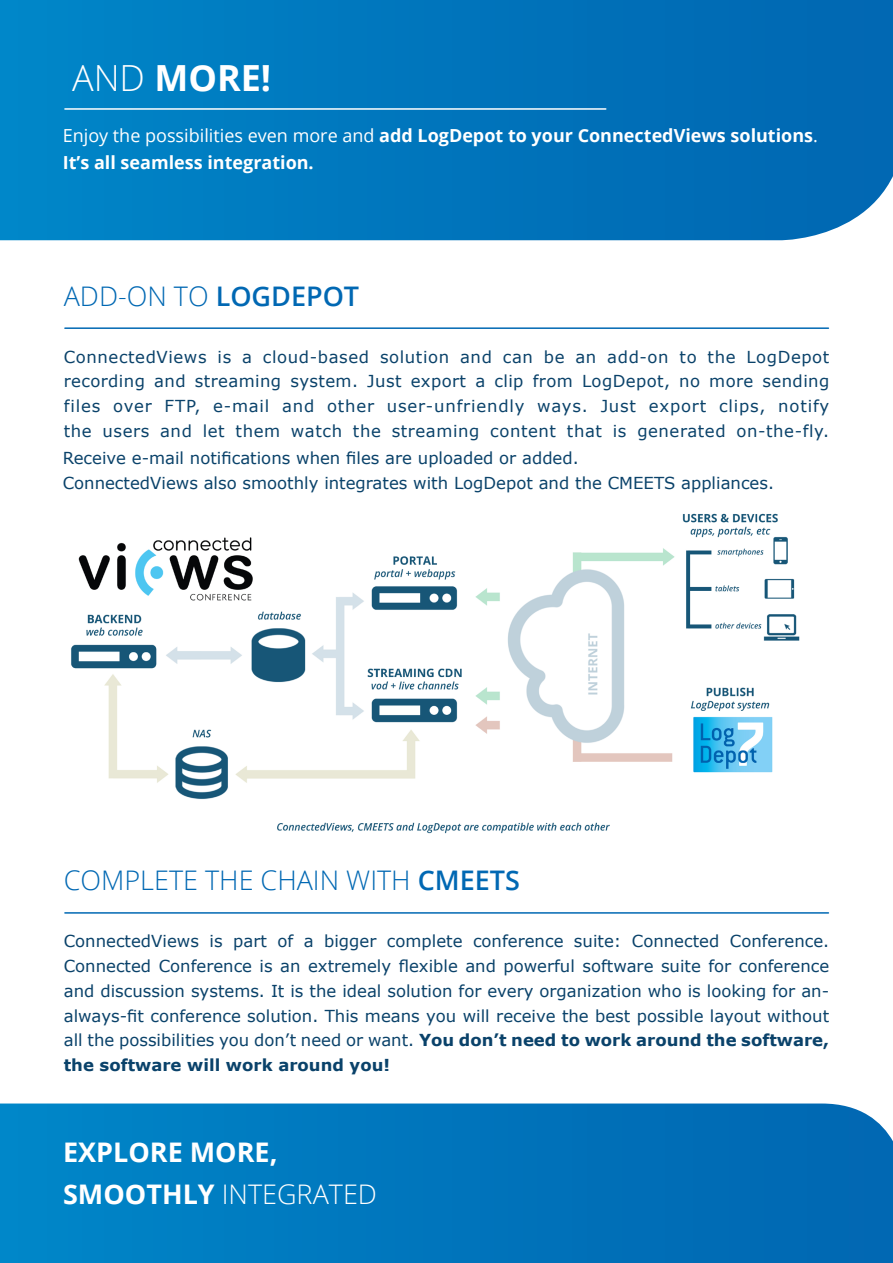
<style>
.page{position:relative;width:893px;height:1263px;background:#fff}
.page>*{position:absolute;margin:0;border:0;box-sizing:border-box;transform-origin:0 0}
.t1{font:700 36px "Open Sans";color:#fff}
.t2{font:300 27px "Open Sans";color:#0168b3}
.t3{font:700 27px/42px "Open Sans";color:#fff}
.t4{font:700 18px/27px "Open Sans";color:#fff}
.t5{font:16.5px/24.8px "Verdana";color:#0a426a;text-align:justify}
.s1{font-weight:300}
.s2{font-weight:400}
.s3{font-weight:600}
.s4{font-weight:700}
</style>
<div class="page">
<svg style="left:0;top:0;width:893px;height:240px;background:#0276bc"></svg>
<img style="left:71px;top:513px;width:729px;height:321px">
<hr style="left:65px;top:108px;width:541px;height:2px;background:#fff">
<svg style="left:0;top:1103px;width:893px;height:160px;background:#0276bc"></svg>
<hr style="left:65px;top:327px;width:763px;height:2px;background:#0168b3">
<hr style="left:65px;top:912px;width:763px;height:2px;background:#0168b3">
<p class="t1" style="left:72px;top:53px;width:201px"><span class="s1">AND</span> MORE!</p>
<p class="t4" style="left:63px;top:122px;width:757px"><span class="s2">Enjoy the possibilities even more and</span> add LogDepot to your ConnectedViews solutions<span class="s2">.<br></span>It’s all seamless integration.</p>
<p class="t2" style="left:64px;top:277px;width:297px">ADD-ON TO <span class="s3">LOGDEPOT</span></p>
<p class="t5" style="left:64px;top:344px;width:767px">ConnectedViews is a cloud-based solution and can be an add-on to the LogDepot recording and streaming system. Just export a clip from LogDepot, no more sending files over FTP, e-mail and other user-unfriendly ways. Just export clips, notify the users and let them watch the streaming content that is generated on-the-fly.</p>
<p class="t5" style="left:63px;top:446px;width:713px">Receive e-mail notifications when files are uploaded or added.<br>ConnectedViews also smoothly integrates with LogDepot and the CMEETS appliances.</p>
<p class="t2" style="left:64px;top:862px;width:458px">COMPLETE THE CHAIN WITH <span class="s3">CMEETS</span></p>
<p class="t5" style="left:64px;top:929px;width:767px">ConnectedViews is part of a bigger complete conference suite: Connected Conference.<br>Connected Conference is an extremely flexible and powerful software suite for conference and discussion systems. It is the ideal solution for every organization who is looking for an&shy;always-fit conference solution. This means you will receive the best possible layout without all the possibilities you don’t need or want. <span class="s4">You don’t need to work around the software, the software will work around you!</span></p>
<p class="t3" style="left:63px;top:1130px;width:315px">EXPLORE MORE,<br>SMOOTHLY <span class="s1">INTEGRATED</span></p>
</div>
